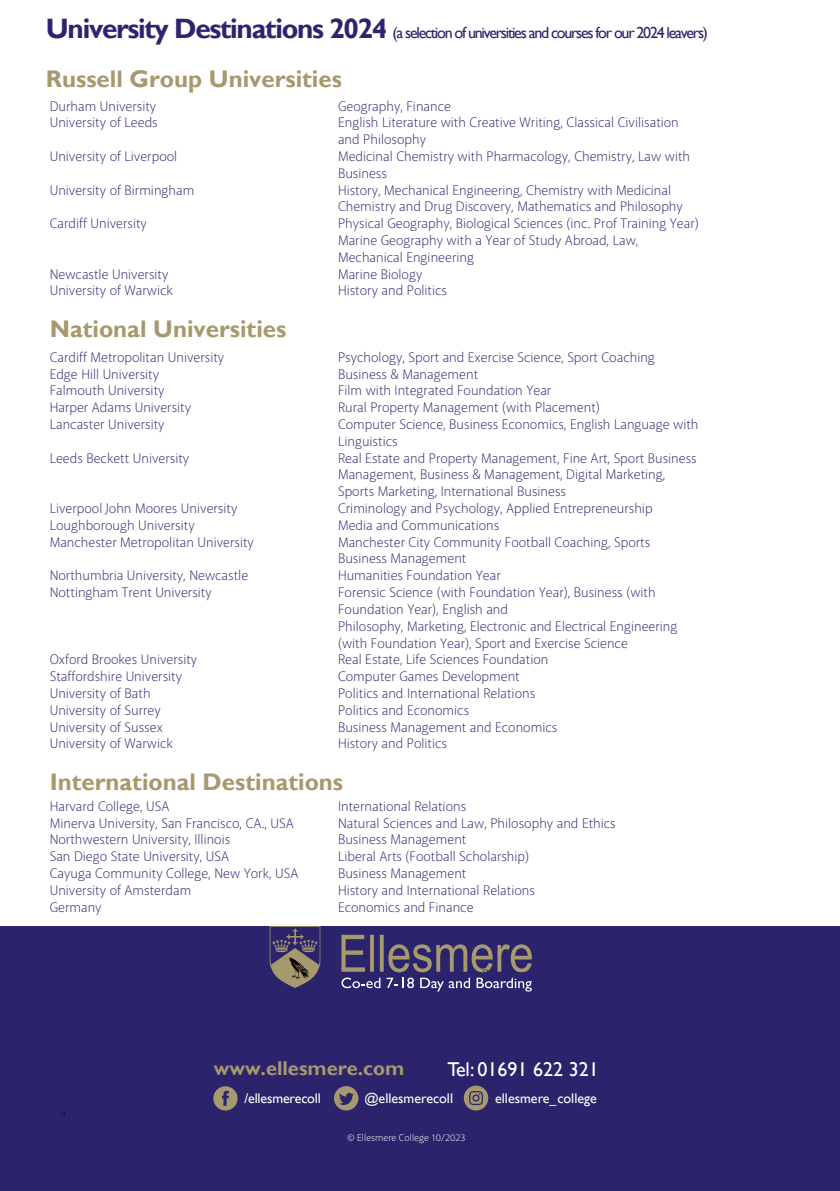
<style>
.page{position:relative;width:840px;height:1191px;background:#fff}
.page>*{position:absolute;margin:0;border:0;box-sizing:border-box;transform-origin:0 0}
.t1{font:700 24px "Gill Sans";color:#a7996e}
.t2{font:700 20px "Gill Sans";color:#a7996e}
.t3{font:20px "Gill Sans";color:#fff}
.t4{font:16px "Gill Sans";letter-spacing:-.08em;color:#2c256d}
.t5{font:300 14px/16.8px "Akagi Pro";color:#2b256d}
.t6{font:14px "Gill Sans";color:#fff}
.t7{font:300 10px "Akagi Pro";color:#fff}
.s1{font-weight:700;font-size:28px}
.s2{font-weight:400}
</style>
<div class="page">
<div style="left:0;top:926px;width:839px;height:264px;background:#2b246c"></div>
<svg style="left:334px;top:1086px;width:24px;height:24px"></svg>
<svg style="left:213px;top:1086px;width:24px;height:24px"></svg>
<svg style="left:463px;top:1085px;width:25px;height:25px"></svg>
<svg style="left:60px;top:1112px;width:5px;height:3px"></svg>
<svg style="left:269px;top:926px;width:51px;height:62px"></svg>
<svg style="left:341px;top:934px;width:190px;height:57px"></svg>
<p class="t4" style="left:46px;top:23px;width:663px"><span class="s1">University Destinations 2024</span> (a selection of universities and courses for our 2024 leavers)</p>
<h1 class="t1" style="left:46px;top:64px;width:297px">Russell Group Universities</h1>
<p class="t5" style="left:50px;top:98px;width:108px">Durham University</p>
<p class="t5" style="left:338px;top:98px;width:114px">Geography, Finance</p>
<p class="t5" style="left:50px;top:114px;width:109px">University of Leeds</p>
<p class="t5" style="left:338px;top:114px;width:342px">English Literature with Creative Writing, Classical Civilisation and Philosophy</p>
<p class="t5" style="left:50px;top:148px;width:129px">University of Liverpool</p>
<p class="t5" style="left:338px;top:148px;width:353px">Medicinal Chemistry with Pharmacology, Chemistry, Law with<br>Business</p>
<p class="t5" style="left:50px;top:182px;width:146px">University of Birmingham</p>
<p class="t5" style="left:338px;top:182px;width:346px">History, Mechanical Engineering, Chemistry with Medicinal<br>Chemistry and Drug Discovery, Mathematics and Philosophy</p>
<p class="t5" style="left:50px;top:215px;width:99px">Cardiff University</p>
<p class="t5" style="left:338px;top:215px;width:362px">Physical Geography, Biological Sciences (inc. Prof Training Year)<br>Marine Geography with a Year of Study Abroad, Law,<br>Mechanical Engineering</p>
<p class="t5" style="left:50px;top:266px;width:120px">Newcastle University</p>
<p class="t5" style="left:338px;top:266px;width:86px">Marine Biology</p>
<p class="t5" style="left:50px;top:282px;width:125px">University of Warwick</p>
<p class="t5" style="left:338px;top:282px;width:110px">History and Politics</p>
<h1 class="t1" style="left:50px;top:314px;width:238px">National Universities</h1>
<p class="t5" style="left:50px;top:349px;width:176px">Cardiff Metropolitan University</p>
<p class="t5" style="left:338px;top:349px;width:318px">Psychology, Sport and Exercise Science, Sport Coaching</p>
<p class="t5" style="left:50px;top:366px;width:111px">Edge Hill University</p>
<p class="t5" style="left:338px;top:366px;width:142px">Business &amp; Management</p>
<p class="t5" style="left:50px;top:382px;width:116px">Falmouth University</p>
<p class="t5" style="left:338px;top:382px;width:215px">Film with Integrated Foundation Year</p>
<p class="t5" style="left:50px;top:399px;width:143px">Harper Adams University</p>
<p class="t5" style="left:338px;top:399px;width:263px">Rural Property Management (with Placement)</p>
<p class="t5" style="left:50px;top:416px;width:116px">Lancaster University</p>
<p class="t5" style="left:338px;top:416px;width:361px">Computer Science, Business Economics, English Language with<br>Linguistics</p>
<p class="t5" style="left:50px;top:450px;width:141px">Leeds Beckett University</p>
<p class="t5" style="left:338px;top:450px;width:360px">Real Estate and Property Management, Fine Art, Sport Business<br>Management, Business &amp; Management, Digital Marketing,<br>Sports Marketing, International Business</p>
<p class="t5" style="left:50px;top:500px;width:189px">Liverpool John Moores University</p>
<p class="t5" style="left:338px;top:500px;width:316px">Criminology and Psychology, Applied Entrepreneurship</p>
<p class="t5" style="left:50px;top:517px;width:146px">Loughborough University</p>
<p class="t5" style="left:338px;top:517px;width:163px">Media and Communications</p>
<p class="t5" style="left:50px;top:534px;width:206px">Manchester Metropolitan University</p>
<p class="t5" style="left:338px;top:534px;width:313px">Manchester City Community Football Coaching, Sports<br>Business Management</p>
<p class="t5" style="left:50px;top:567px;width:200px">Northumbria University, Newcastle</p>
<p class="t5" style="left:338px;top:567px;width:164px">Humanities Foundation Year</p>
<p class="t5" style="left:50px;top:584px;width:163px">Nottingham Trent University</p>
<p class="t5" style="left:338px;top:584px;width:341px">Forensic Science (with Foundation Year), Business (with Foundation Year), English and<br>Philosophy, Marketing, Electronic and Electrical Engineering (with Foundation Year), Sport and Exercise Science</p>
<p class="t5" style="left:50px;top:651px;width:149px">Oxford Brookes University</p>
<p class="t5" style="left:338px;top:651px;width:212px">Real Estate, Life Sciences Foundation</p>
<p class="t5" style="left:50px;top:668px;width:134px">Staffordshire University</p>
<p class="t5" style="left:338px;top:668px;width:183px">Computer Games Development</p>
<p class="t5" style="left:50px;top:685px;width:102px">University of Bath</p>
<p class="t5" style="left:338px;top:685px;width:198px">Politics and International Relations</p>
<p class="t5" style="left:50px;top:702px;width:112px">University of Surrey</p>
<p class="t5" style="left:338px;top:702px;width:133px">Politics and Economics</p>
<p class="t5" style="left:50px;top:718px;width:114px">University of Sussex</p>
<p class="t5" style="left:338px;top:718px;width:221px">Business Management and Economics</p>
<p class="t5" style="left:50px;top:735px;width:125px">University of Warwick</p>
<p class="t5" style="left:338px;top:735px;width:110px">History and Politics</p>
<h1 class="t1" style="left:50px;top:767px;width:295px">International Destinations</h1>
<p class="t5" style="left:50px;top:798px;width:121px">Harvard College, USA</p>
<p class="t5" style="left:338px;top:798px;width:130px">International Relations</p>
<p class="t5" style="left:50px;top:814px;width:245px">Minerva University, San Francisco, CA., USA</p>
<p class="t5" style="left:338px;top:814px;width:279px">Natural Sciences and Law, Philosophy and Ethics</p>
<p class="t5" style="left:50px;top:831px;width:182px">Northwestern University, Illinois</p>
<p class="t5" style="left:338px;top:831px;width:130px">Business Management</p>
<p class="t5" style="left:50px;top:848px;width:181px">San Diego State University, USA</p>
<p class="t5" style="left:338px;top:848px;width:192px">Liberal Arts (Football Scholarship)</p>
<p class="t5" style="left:50px;top:865px;width:250px">Cayuga Community College, New York, USA</p>
<p class="t5" style="left:338px;top:865px;width:130px">Business Management</p>
<p class="t5" style="left:50px;top:882px;width:143px">University of Amsterdam</p>
<p class="t5" style="left:338px;top:882px;width:198px">History and International Relations</p>
<p class="t5" style="left:50px;top:898px;width:53px">Germany</p>
<p class="t5" style="left:338px;top:898px;width:137px">Economics and Finance</p>
<h2 class="t2" style="left:214px;top:1056px;width:192px">www.ellesmere.com</h2>
<p class="t6" style="left:244px;top:1090px;width:78px">/ellesmerecoll</p>
<p class="t6" style="left:364px;top:1090px;width:90px">@ellesmerecoll</p>
<p class="t6" style="left:495px;top:1090px;width:103px">ellesmere_college</p>
<p class="t7" style="left:347px;top:1131px;width:120px"><span class="s2">©</span> Ellesmere College 10/2023</p>
<h2 class="t3" style="left:447px;top:1057px;width:153px">Tel: 01691 622 321</h2>
</div>
